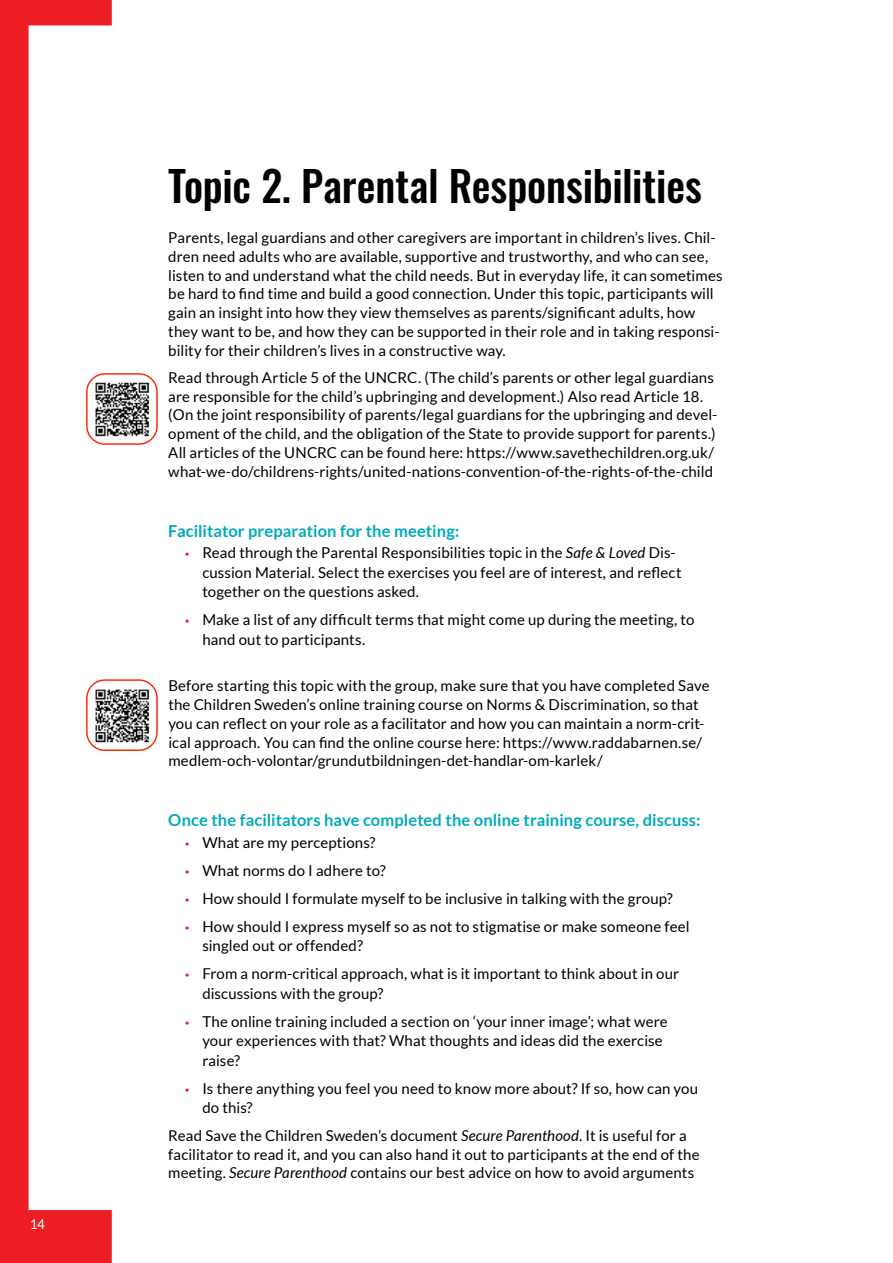
<style>
.page{position:relative;width:893px;height:1263px;background:#fff}
.page>*{position:absolute;margin:0;border:0;box-sizing:border-box;transform-origin:0 0}
.t1{font:500 42px "Oswald";letter-spacing:-.005em;color:#000}
.t2{font:700 16.5px "Lato";letter-spacing:.005em;color:#00abbb}
.t3{font:15px/18.8px "Lato";letter-spacing:.01em;color:#000}
.t4{font:13.5px "Lato";color:#fff}
.s1{font-family:"Myriad Pro";color:#ed1d24}
.s2{font-style:italic}
</style>
<div class="page">
<svg style="left:0;top:0;width:112px;height:1263px"></svg>
<img style="left:87px;top:374px;width:68px;height:70px">
<div style="left:86px;top:373px;width:72px;height:72px;border:2px solid #fb2e0a;border-radius:18px"></div>
<img style="left:87px;top:680px;width:68px;height:70px">
<div style="left:86px;top:679px;width:72px;height:72px;border:2px solid #fb2e0a;border-radius:18px"></div>
<p class="t4" style="left:30px;top:1216px;width:17px">14</p>
<h1 class="t1" style="left:168px;top:164px;width:535px">Topic 2. Parental Responsibilities</h1>
<p class="t3" style="left:168px;top:228px;width:556px">Parents, legal guardians and other caregivers are important in children’s lives. Chil&shy;dren need adults who are available, supportive and trustworthy, and who can see, listen to and understand what the child needs. But in everyday life, it can sometimes be hard to find time and build a good connection. Under this topic, participants will gain an insight into how they view themselves as parents/significant adults, how they want to be, and how they can be supported in their role and in taking responsi&shy;bility for their children’s lives in a constructive way.</p>
<p class="t3" style="left:168px;top:368px;width:551px">Read through Article 5 of the UNCRC. (The child’s parents or other legal guardians are responsible for the child’s upbringing and development.) Also read Article 18. (On the joint responsibility of parents/legal guardians for the upbringing and devel&shy;opment of the child, and the obligation of the State to provide support for parents.)<br>All articles of the UNCRC can be found here: https://www.savethechildren.org.uk/ what-we-do/childrens-rights/united-nations-convention-of-the-rights-of-the-child</p>
<p class="t2" style="left:168px;top:521px;width:293px">Facilitator preparation for the meeting:</p>
<p class="t3" style="left:202px;top:543px;width:481px;line-height:19.5px;text-indent:-17px"><span class="s1">•</span> Read through the Parental Responsibilities topic in the <span class="s2">Safe &amp; Loved</span> Dis&shy;cussion Material. Select the exercises you feel are of interest, and reflect together on the questions asked.</p>
<p class="t3" style="left:202px;top:610px;width:494px;line-height:19.5px;text-indent:-17px"><span class="s1">•</span> Make a list of any difficult terms that might come up during the meeting, to hand out to participants.</p>
<p class="t3" style="left:168px;top:676px;width:543px">Before starting this topic with the group, make sure that you have completed Save the Children Sweden’s online training course on Norms &amp; Discrimination, so that you can reflect on your role as a facilitator and how you can maintain a norm-crit&shy;ical approach. You can find the online course here: https://www.raddabarnen.se/ medlem-och-volontar/grundutbildningen-det-handlar-om-karlek/</p>
<p class="t2" style="left:168px;top:811px;width:534px">Once the facilitators have completed the online training course, discuss:</p>
<p class="t3" style="left:185px;top:833px;width:192px"><span class="s1">•</span> What are my perceptions?</p>
<p class="t3" style="left:185px;top:861px;width:202px"><span class="s1">•</span> What norms do I adhere to?</p>
<p class="t3" style="left:185px;top:889px;width:489px"><span class="s1">•</span> How should I formulate myself to be inclusive in talking with the group?</p>
<p class="t3" style="left:202px;top:917px;width:489px;line-height:19.5px;text-indent:-17px"><span class="s1">•</span> How should I express myself so as not to stigmatise or make someone feel singled out or offended?</p>
<p class="t3" style="left:202px;top:964px;width:478px;line-height:19.5px;text-indent:-17px"><span class="s1">•</span> From a norm-critical approach, what is it important to think about in our discussions with the group?</p>
<p class="t3" style="left:202px;top:1012px;width:467px;line-height:19.5px;text-indent:-17px"><span class="s1">•</span> The online training included a section on ‘your inner image’; what were your experiences with that? What thoughts and ideas did the exercise raise?</p>
<p class="t3" style="left:202px;top:1079px;width:497px;line-height:19.5px;text-indent:-17px"><span class="s1">•</span> Is there anything you feel you need to know more about? If so, how can you do this?</p>
<p class="t3" style="left:168px;top:1126px;width:533px">Read Save the Children Sweden’s document <span class="s2">Secure Parenthood</span>. It is useful for a facilitator to read it, and you can also hand it out to participants at the end of the meeting. <span class="s2">Secure Parenthood</span> contains our best advice on how to avoid arguments</p>
</div>
